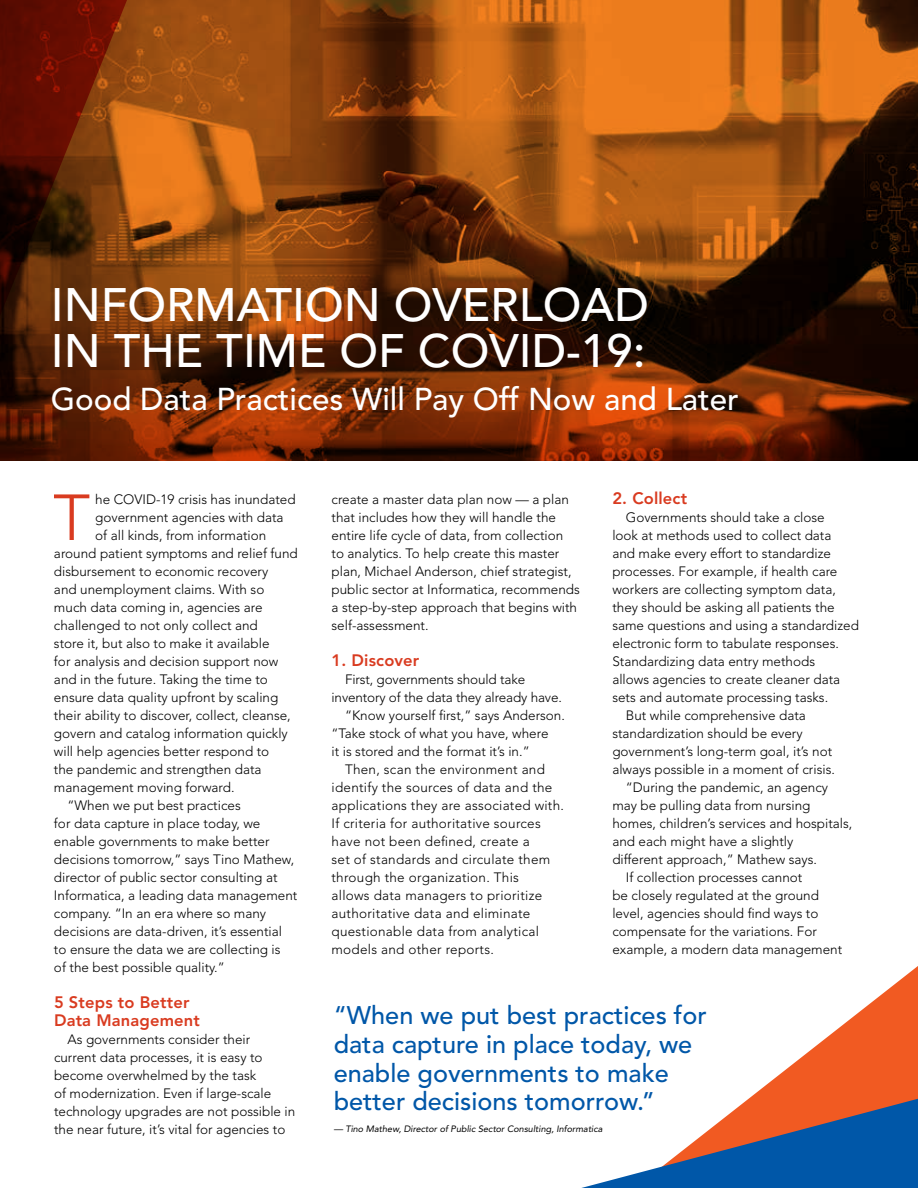
<style>
.page{position:relative;width:918px;height:1188px;background:#fff}
.page>*{position:absolute;margin:0;border:0;box-sizing:border-box;transform-origin:0 0}
.t1{font:300 64.35px "Avenir";color:#d93b20}
.t2{font:500 46.5px/46.5px "Avenir";color:#fff}
.t3{font:500 31.35px "Avenir";color:#fff}
.t4{font:500 25.35px/28.8px "Avenir";color:#0057a8}
.t5{font:800 16.5px/18px "Avenir";letter-spacing:.01em;color:#d93b20}
.t6{font:300 13.5px/18px "Avenir";color:#000}
.t7{font:300 13.5px "Avenir";letter-spacing:.02em;color:#000}
.t8{font:italic 9.15px "Avenir";color:#000}
</style>
<div class="page">
<svg style="left:748px;top:966px;width:170px;height:133px"></svg>
<svg style="left:581px;top:1099px;width:337px;height:89px"></svg>
<svg style="left:0;top:0;width:918px;height:460px;background:#7e3b0c"></svg>
<svg style="left:0;top:0;width:129px;height:324px;background:#632206"></svg>
<h2 class="t2" style="left:51px;top:283px;width:600px">INFORMATION OVERLOAD<br>IN THE TIME OF COVID-19:</h2>
<h3 class="t3" style="left:51px;top:381px;width:690px">Good Data Practices Will Pay Off Now and Later</h3>
<h1 class="t1" style="left:53px;top:480px;width:38px">T</h1>
<p class="t6" style="left:95px;top:490px;width:202px">he COVID-19 crisis has inundated</p>
<p class="t6" style="left:95px;top:508px;width:190px">government agencies with data</p>
<p class="t6" style="left:95px;top:526px;width:173px">of all kinds, from information</p>
<p class="t6" style="left:54px;top:544px;width:245px">around patient symptoms and relief fund</p>
<p class="t6" style="left:54px;top:562px;width:216px">disbursement to economic recovery</p>
<p class="t6" style="left:54px;top:580px;width:212px">and unemployment claims. With so</p>
<p class="t6" style="left:54px;top:598px;width:210px">much data coming in, agencies are</p>
<p class="t6" style="left:54px;top:616px;width:205px">challenged to not only collect and</p>
<p class="t6" style="left:54px;top:634px;width:217px">store it, but also to make it available</p>
<p class="t6" style="left:54px;top:652px;width:226px">for analysis and decision support now</p>
<p class="t6" style="left:54px;top:670px;width:215px">and in the future. Taking the time to</p>
<p class="t6" style="left:54px;top:688px;width:226px">ensure data quality upfront by scaling</p>
<p class="t6" style="left:54px;top:706px;width:238px">their ability to discover, collect, cleanse,</p>
<p class="t6" style="left:54px;top:724px;width:235px">govern and catalog information quickly</p>
<p class="t6" style="left:54px;top:742px;width:217px">will help agencies better respond to</p>
<p class="t6" style="left:54px;top:760px;width:209px">the pandemic and strengthen data</p>
<p class="t6" style="left:54px;top:778px;width:182px">management moving forward.</p>
<p class="t6" style="left:67px;top:796px;width:175px">“When we put best practices</p>
<p class="t6" style="left:54px;top:814px;width:208px">for data capture in place today, we</p>
<p class="t6" style="left:54px;top:832px;width:217px">enable governments to make better</p>
<p class="t6" style="left:54px;top:850px;width:242px">decisions tomorrow,” says Tino Mathew,</p>
<p class="t6" style="left:54px;top:868px;width:225px">director of public sector consulting at</p>
<p class="t6" style="left:54px;top:886px;width:245px">Informatica, a leading data management</p>
<p class="t6" style="left:54px;top:904px;width:214px">company. “In an era where so many</p>
<p class="t6" style="left:54px;top:922px;width:230px">decisions are data-driven, it’s essential</p>
<p class="t6" style="left:54px;top:940px;width:228px">to ensure the data we are collecting is</p>
<p class="t6" style="left:54px;top:958px;width:172px">of the best possible quality.”</p>
<p class="t5" style="left:54px;top:993px;width:147px">5 Steps to Better<br>Data Management</p>
<p class="t6" style="left:54px;top:1030px;width:243px;text-indent:14px">As governments consider their current data processes, it is easy to become overwhelmed by the task<br>of modernization. Even if large-scale technology upgrades are not possible in the near future, it’s vital for agencies to</p>
<p class="t6" style="left:332px;top:490px;width:250px">create a master data plan now — a plan that includes how they will handle the entire life cycle of data, from collection<br>to analytics. To help create this master plan, Michael Anderson, chief strategist, public sector at Informatica, recommends a step-by-step approach that begins with self-assessment.</p>
<p class="t5" style="left:332px;top:651px;width:89px">1. Discover</p>
<p class="t6" style="left:345px;top:670px;width:182px">First, governments should take</p>
<p class="t6" style="left:332px;top:688px;width:232px">inventory of the data they already have.</p>
<p class="t6" style="left:345px;top:706px;width:221px">“Know yourself first,” says Anderson.</p>
<p class="t6" style="left:332px;top:724px;width:218px">“Take stock of what you have, where</p>
<p class="t6" style="left:332px;top:742px;width:200px">it is stored and the format it’s in.”</p>
<p class="t7" style="left:345px;top:761px;width:201px">Then, scan the environment and</p>
<p class="t7" style="left:332px;top:779px;width:222px">identify the sources of data and the</p>
<p class="t7" style="left:332px;top:797px;width:234px">applications they are associated with.</p>
<p class="t7" style="left:332px;top:815px;width:211px">If criteria for authoritative sources</p>
<p class="t7" style="left:332px;top:833px;width:200px">have not been defined, create a</p>
<p class="t7" style="left:332px;top:851px;width:220px">set of standards and circulate them</p>
<p class="t7" style="left:332px;top:869px;width:189px">through the organization. This</p>
<p class="t7" style="left:332px;top:887px;width:212px">allows data managers to prioritize</p>
<p class="t7" style="left:332px;top:905px;width:200px">authoritative data and eliminate</p>
<p class="t7" style="left:332px;top:923px;width:209px">questionable data from analytical</p>
<p class="t7" style="left:332px;top:941px;width:164px">models and other reports.</p>
<p class="t5" style="left:612px;top:489px;width:76px">2. Collect</p>
<p class="t6" style="left:626px;top:508px;width:200px">Governments should take a close</p>
<p class="t6" style="left:612px;top:526px;width:221px">look at methods used to collect data</p>
<p class="t6" style="left:612px;top:544px;width:220px">and make every effort to standardize</p>
<p class="t6" style="left:612px;top:562px;width:227px">processes. For example, if health care</p>
<p class="t6" style="left:612px;top:580px;width:225px">workers are collecting symptom data,</p>
<p class="t6" style="left:612px;top:598px;width:224px">they should be asking all patients the</p>
<p class="t6" style="left:612px;top:616px;width:248px">same questions and using a standardized</p>
<p class="t6" style="left:612px;top:634px;width:228px">electronic form to tabulate responses.</p>
<p class="t6" style="left:612px;top:652px;width:204px">Standardizing data entry methods</p>
<p class="t6" style="left:612px;top:670px;width:229px">allows agencies to create cleaner data</p>
<p class="t6" style="left:612px;top:688px;width:217px">sets and automate processing tasks.</p>
<p class="t6" style="left:626px;top:706px;width:182px">But while comprehensive data</p>
<p class="t6" style="left:612px;top:724px;width:192px">standardization should be every</p>
<p class="t6" style="left:612px;top:742px;width:221px">government’s long-term goal, it’s not</p>
<p class="t6" style="left:612px;top:760px;width:224px">always possible in a moment of crisis.</p>
<p class="t6" style="left:626px;top:778px;width:204px">“During the pandemic, an agency</p>
<p class="t6" style="left:612px;top:796px;width:200px">may be pulling data from nursing</p>
<p class="t6" style="left:612px;top:814px;width:242px">homes, children’s services and hospitals,</p>
<p class="t6" style="left:612px;top:832px;width:183px">and each might have a slightly</p>
<p class="t6" style="left:612px;top:850px;width:206px">different approach,” Mathew says.</p>
<p class="t6" style="left:626px;top:868px;width:178px">If collection processes cannot</p>
<p class="t6" style="left:612px;top:886px;width:208px">be closely regulated at the ground</p>
<p class="t6" style="left:612px;top:904px;width:208px">level, agencies should find ways to</p>
<p class="t6" style="left:612px;top:922px;width:206px">compensate for the variations. For</p>
<p class="t6" style="left:612px;top:940px;width:231px">example, a modern data management</p>
<h3 class="t4" style="left:334px;top:1001px;width:375px">“When we put best practices for data capture in place today, we enable governments to make better decisions tomorrow.”</h3>
<p class="t8" style="left:334px;top:1123px;width:270px">— Tino Mathew, Director of Public Sector Consulting, Informatica</p>
</div>
